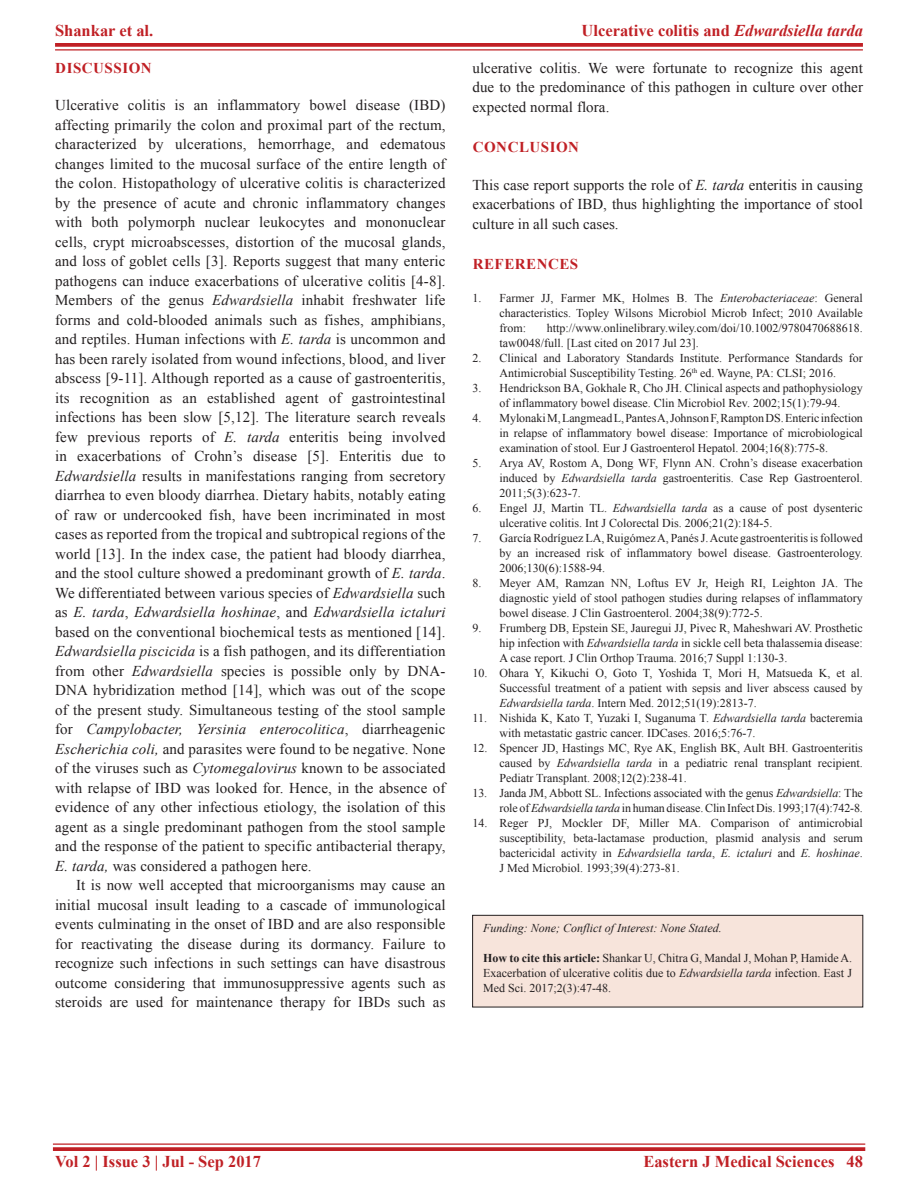
<style>
.page{position:relative;width:918px;height:1188px;background:#fff}
.page>*{position:absolute;margin:0;border:0;box-sizing:border-box;transform-origin:0 0}
.RF{font:700 16.5px "Times New Roman";color:#c02025}
.TXFL{font:15px/19.5px "Times New Roman";letter-spacing:.005em;color:#231f20;text-align:justify}
.TX{font:15px/19.5px "Times New Roman";letter-spacing:.005em;color:#231f20;text-align:justify}
.t1{font:700 15px "Times New Roman";letter-spacing:.035em;color:#c02025}
.REF{font:12px/15px "Times New Roman";color:#231f20;text-align:justify}
.SRC{font:12px/15px "Times New Roman";color:#231f20;text-align:justify}
.SRC-2{font:italic 12px "Times New Roman";color:#231f20}
.s1{font-style:italic}
.s2{font-weight:700}
</style>
<div class="page">
<svg style="left:55px;top:43px;width:808px;height:4px;background:#c32d32"></svg>
<hr style="left:55px;top:49px;width:808px;height:2px;background:#c02025">
<hr style="left:53px;top:1143px;width:812px;height:2px;background:#c02025">
<svg style="left:53px;top:1147px;width:812px;height:4px;background:#c32d32"></svg>
<div style="left:473px;top:915px;width:390px;height:92px;background:#f7e4db"></div>
<div style="left:473px;top:915px;width:390px;height:92px;border:1px solid #231f20"></div>
<p class="RF" style="left:55px;top:18px;width:100px">Shankar et al.</p>
<p class="RF" style="left:582px;top:18px;width:283px">Ulcerative colitis and <span class="s1">Edwardsiella tarda</span></p>
<h1 class="t1" style="left:55px;top:57px;width:98px">DISCUSSION</h1>
<p class="TXFL" style="left:55px;top:95px;width:392px">Ulcerative colitis is an inflammatory bowel disease (IBD) affecting primarily the colon and proximal part of the rectum, characterized by ulcerations, hemorrhage, and edematous changes limited to the mucosal surface of the entire length of the colon. Histopathology of ulcerative colitis is characterized by the presence of acute and chronic inflammatory changes with both polymorph nuclear leukocytes and mononuclear cells, crypt microabscesses, distortion of the mucosal glands, and loss of goblet cells [3]. Reports suggest that many enteric pathogens can induce exacerbations of ulcerative colitis [4-8].<br>Members of the genus <span class="s1">Edwardsiella</span> inhabit freshwater life forms and cold-blooded animals such as fishes, amphibians, and reptiles. Human infections with <span class="s1">E. tarda</span> is uncommon and has been rarely isolated from wound infections, blood, and liver abscess [9-11]. Although reported as a cause of gastroenteritis, its recognition as an established agent of gastrointestinal infections has been slow [5,12]. The literature search reveals few previous reports of <span class="s1">E. tarda</span> enteritis being involved in exacerbations of Crohn’s disease [5]. Enteritis due to <span class="s1">Edwardsiella</span> results in manifestations ranging from secretory diarrhea to even bloody diarrhea. Dietary habits, notably eating of raw or undercooked fish, have been incriminated in most cases as reported from the tropical and subtropical regions of the world [13]. In the index case, the patient had bloody diarrhea, and the stool culture showed a predominant growth of <span class="s1">E. tarda</span>.<br>We differentiated between various species of <span class="s1">Edwardsiella</span> such as <span class="s1">E. tarda</span>, <span class="s1">Edwardsiella hoshinae</span>, and <span class="s1">Edwardsiella ictaluri </span>based on the conventional biochemical tests as mentioned [14].<br><span class="s1">Edwardsiella piscicida</span> is a fish pathogen, and its differentiation from other <span class="s1">Edwardsiella</span> species is possible only by DNA-DNA hybridization method [14], which was out of the scope of the present study. Simultaneous testing of the stool sample for <span class="s1">Campylobacter, Yersinia enterocolitica</span>, diarrheagenic <span class="s1">Escherichia coli,</span> and parasites were found to be negative. None of the viruses such as <span class="s1">Cytomegalovirus</span> known to be associated with relapse of IBD was looked for. Hence, in the absence of evidence of any other infectious etiology, the isolation of this agent as a single predominant pathogen from the stool sample and the response of the patient to specific antibacterial therapy, <span class="s1">E. tarda,</span> was considered a pathogen here.</p>
<p class="TX" style="left:55px;top:875px;width:392px;text-indent:21px">It is now well accepted that microorganisms may cause an initial mucosal insult leading to a cascade of immunological events culminating in the onset of IBD and are also responsible for reactivating the disease during its dormancy. Failure to recognize such infections in such settings can have disastrous outcome considering that immunosuppressive agents such as steroids are used for maintenance therapy for IBDs such as</p>
<p class="TX" style="left:472px;top:58px;width:392px">ulcerative colitis. We were fortunate to recognize this agent due to the predominance of this pathogen in culture over other expected normal flora.</p>
<h1 class="t1" style="left:473px;top:137px;width:108px">CONCLUSION</h1>
<p class="TXFL" style="left:472px;top:175px;width:392px">This case report supports the role of <span class="s1">E. tarda</span> enteritis in causing exacerbations of IBD, thus highlighting the importance of stool culture in all such cases.</p>
<h1 class="t1" style="left:473px;top:254px;width:107px">REFERENCES</h1>
<p class="REF" style="left:500px;top:291px;width:365px;text-indent:-27px">1. Farmer JJ, Farmer MK, Holmes B. The <span class="s1">Enterobacteriaceae</span>: General characteristics. Topley Wilsons Microbiol Microb Infect; 2010 Available from:</p>
<p class="REF" style="left:500px;top:321px;width:365px;text-indent:47px">http://www.onlinelibrary.wiley.com/doi/10.1002/9780470688618. taw0048/full. [Last cited on 2017 Jul 23].</p>
<p class="REF" style="left:472px;top:351px;width:392px;text-align:center">2. Clinical and Laboratory Standards Institute. Performance Standards for<br>Antimicrobial Susceptibility Testing. 26<sup>th</sup> ed. Wayne, PA: CLSI; 2016.</p>
<p class="REF" style="left:472px;top:381px;width:392px;text-align:center">3. Hendrickson BA, Gokhale R, Cho JH. Clinical aspects and pathophysiology of inflammatory bowel disease. Clin Microbiol Rev. 2002;15(1):79-94.</p>
<p class="REF" style="left:500px;top:411px;width:365px;text-indent:-27px">4. Mylonaki M, Langmead L, Pantes A, Johnson F, Rampton DS. Enteric infection in relapse of inflammatory bowel disease: Importance of microbiological examination of stool. Eur J Gastroenterol Hepatol. 2004;16(8):775-8.</p>
<p class="REF" style="left:500px;top:456px;width:365px;text-indent:-27px">5. Arya AV, Rostom A, Dong WF, Flynn AN. Crohn’s disease exacerbation induced by <span class="s1">Edwardsiella tarda</span> gastroenteritis. Case Rep Gastroenterol.<br>2011;5(3):623-7.</p>
<p class="REF" style="left:500px;top:501px;width:365px;text-indent:-27px">6. Engel JJ, Martin TL. <span class="s1">Edwardsiella tarda</span> as a cause of post dysenteric ulcerative colitis. Int J Colorectal Dis. 2006;21(2):184-5.</p>
<p class="REF" style="left:500px;top:531px;width:365px;text-indent:-27px">7. García Rodríguez LA, Ruigómez A, Panés J. Acute gastroenteritis is followed by an increased risk of inflammatory bowel disease. Gastroenterology.<br>2006;130(6):1588-94.</p>
<p class="REF" style="left:500px;top:576px;width:365px;text-indent:-27px">8. Meyer AM, Ramzan NN, Loftus EV Jr, Heigh RI, Leighton JA. The diagnostic yield of stool pathogen studies during relapses of inflammatory bowel disease. J Clin Gastroenterol. 2004;38(9):772-5.</p>
<p class="REF" style="left:500px;top:621px;width:365px;text-indent:-27px">9. Frumberg DB, Epstein SE, Jauregui JJ, Pivec R, Maheshwari AV. Prosthetic hip infection with <span class="s1">Edwardsiella tarda</span> in sickle cell beta thalassemia disease:<br>A case report. J Clin Orthop Trauma. 2016;7 Suppl 1:130-3.</p>
<p class="REF" style="left:500px;top:666px;width:365px;text-indent:-27px">10. Ohara Y, Kikuchi O, Goto T, Yoshida T, Mori H, Matsueda K, et al.<br>Successful treatment of a patient with sepsis and liver abscess caused by <span class="s1">Edwardsiella tarda</span>. Intern Med. 2012;51(19):2813-7.</p>
<p class="REF" style="left:500px;top:711px;width:365px;text-indent:-27px">11. Nishida K, Kato T, Yuzaki I, Suganuma T. <span class="s1">Edwardsiella tarda</span> bacteremia with metastatic gastric cancer. IDCases. 2016;5:76-7.</p>
<p class="REF" style="left:500px;top:741px;width:365px;text-indent:-27px">12. Spencer JD, Hastings MC, Rye AK, English BK, Ault BH. Gastroenteritis caused by <span class="s1">Edwardsiella tarda</span> in a pediatric renal transplant recipient.<br>Pediatr Transplant. 2008;12(2):238-41.</p>
<p class="REF" style="left:472px;top:786px;width:392px;text-align:right">13. Janda JM, Abbott SL. Infections associated with the genus <span class="s1">Edwardsiella</span>: The role of <span class="s1">Edwardsiella tarda</span> in human disease. Clin Infect Dis. 1993;17(4):742-8.</p>
<p class="REF" style="left:499px;top:816px;width:365px;text-indent:-27px">14. Reger PJ, Mockler DF, Miller MA. Comparison of antimicrobial susceptibility, beta-lactamase production, plasmid analysis and serum bactericidal activity in <span class="s1">Edwardsiella tarda</span>, <span class="s1">E. ictaluri</span> and <span class="s1">E. hoshinae</span>.<br>J Med Microbiol. 1993;39(4):273-81.</p>
<p class="SRC-2" style="left:483px;top:920px;width:240px">Funding: None; Conflict of Interest: None Stated.</p>
<p class="SRC" style="left:483px;top:950px;width:370px"><span class="s2">How to cite this article:</span> Shankar U, Chitra G, Mandal J, Mohan P, HamideA.<br>Exacerbation of ulcerative colitis due to <span class="s1">Edwardsiella tarda</span> infection. East J Med Sci. 2017;2(3):47-48.</p>
<p class="RF" style="left:55px;top:1150px;width:208px">Vol 2 | Issue 3 | Jul - Sep 2017</p>
<p class="RF" style="left:643px;top:1150px;width:221px">Eastern J Medical Sciences 48</p>
</div>
